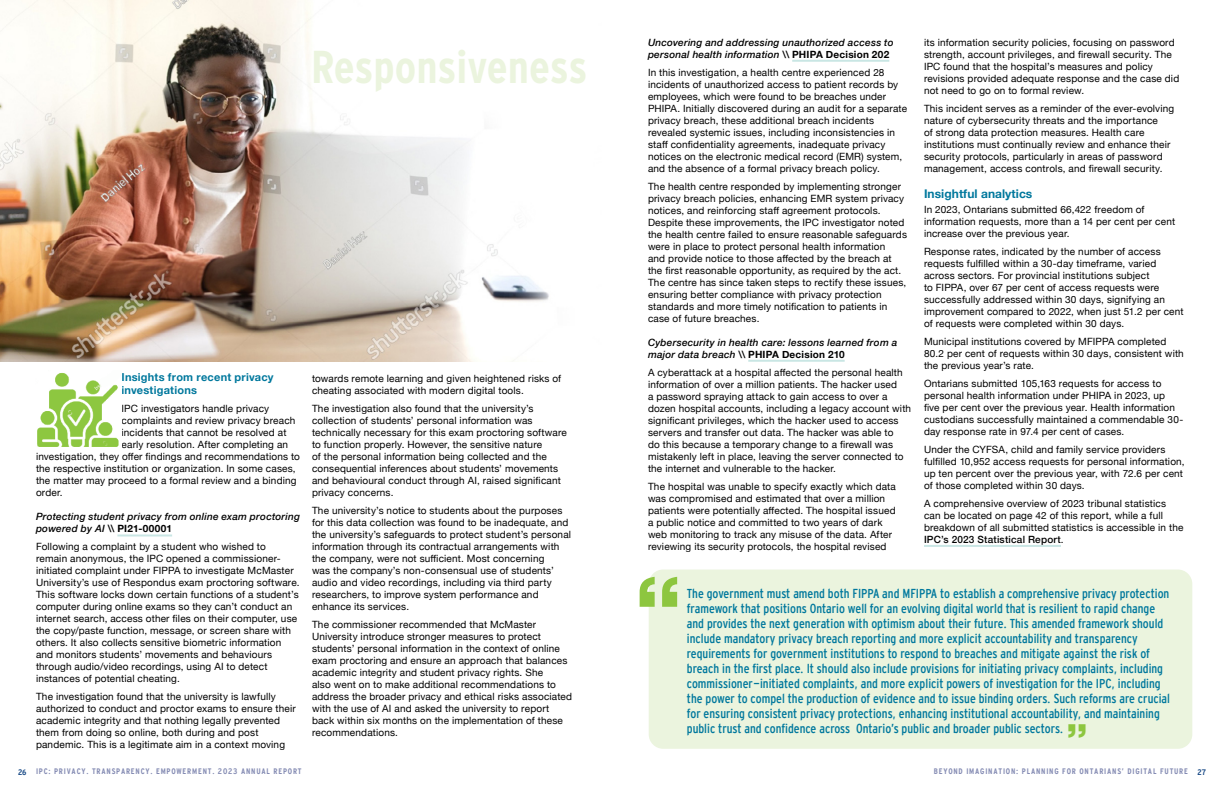
<style>
.page{position:relative;width:1224px;height:792px;background:#fff}
.page>*{position:absolute;margin:0;border:0;box-sizing:border-box;transform-origin:0 0}
.t1{font:90px "Silom";color:#8dc63f}
.t2{font:700 46px "Interstate Condensed";color:#ebf4de}
.t3{font:41px "Silom";color:#8dc63f}
.t4{font:13px/15px "Interstate Cond Mono";color:#00789d}
.t5{font:700 12px "Helvetica Neue";letter-spacing:.005em;color:#00789d}
.t6{font:700 11px/13.2px "Helvetica Neue";letter-spacing:.02em;color:#00789d}
.t7{font:10px/12px "Helvetica Neue";letter-spacing:.015em;color:#000}
.t8{font:italic 500 10px/12px "Helvetica Neue";letter-spacing:.02em;color:#000}
.t9{font:700 8px "Interstate Cond Mono";letter-spacing:.1em;color:#848bb3}
.s1{font-weight:700;font-style:normal}
.s2{font-weight:500}
.s3{color:#164885}
</style>
<div class="page">
<hr style="left:792px;top:60px;width:97px;height:2px;background:#c9e6e4">
<hr style="left:748px;top:360px;width:97px;height:2px;background:#c9e6e4">
<hr style="left:924px;top:545px;width:137px;height:2px;background:#c9e6e4">
<img style="left:0;top:0;width:549px;height:361px">
<hr style="left:117px;top:534px;width:55px;height:2px;background:#c9e6e4">
<div style="left:649px;top:570px;width:543px;height:179px;background:#ebf4de;border-radius:14px"></div>
<img style="left:37px;top:373px;width:82px;height:74px">
<h2 class="t2" style="left:311px;top:41px;width:278px">Responsiveness</h2>
<p class="t6" style="left:122px;top:371px;width:154px">Insights from recent privacy investigations</p>
<p class="t7" style="left:122px;top:404px;width:149px">IPC investigators handle privacy</p>
<p class="t7" style="left:122px;top:416px;width:175px">complaints and review privacy breach</p>
<p class="t7" style="left:122px;top:428px;width:166px">incidents that cannot be resolved at</p>
<p class="t7" style="left:122px;top:440px;width:168px">early resolution. After completing an</p>
<p class="t7" style="left:36px;top:452px;width:265px">investigation, they offer findings and recommendations to</p>
<p class="t7" style="left:36px;top:464px;width:261px">the respective institution or organization. In some cases,</p>
<p class="t7" style="left:36px;top:476px;width:262px">the matter may proceed to a formal review and a binding</p>
<p class="t7" style="left:36px;top:488px;width:28px">order.</p>
<p class="t8" style="left:36px;top:510px;width:266px">Protecting student privacy from online exam proctoring powered by AI \\ <span class="s1">PI21-00001</span></p>
<p class="t7" style="left:36px;top:542px;width:265px">Following a complaint by a student who wished to<br>remain anonymous, the IPC opened a commissioner&shy;initiated complaint under FIPPA to investigate McMaster University’s use of Respondus exam proctoring software.<br>This software locks down certain functions of a student’s computer during online exams so they can’t conduct an internet search, access other files on their computer, use the copy/paste function, message, or screen share with others. It also collects sensitive biometric information and monitors students’ movements and behaviours through audio/video recordings, using AI to detect instances of potential cheating.</p>
<p class="t7" style="left:36px;top:692px;width:261px">The investigation found that the university is lawfully authorized to conduct and proctor exams to ensure their academic integrity and that nothing legally prevented them from doing so online, both during and post pandemic. This is a legitimate aim in a context moving</p>
<p class="t7" style="left:312px;top:373px;width:251px">towards remote learning and given heightened risks of cheating associated with modern digital tools.</p>
<p class="t7" style="left:312px;top:403px;width:257px">The investigation also found that the university’s collection of students’ personal information was technically necessary for this exam proctoring software to function properly. However, the sensitive nature<br>of the personal information being collected and the consequential inferences about students’ movements and behavioural conduct through AI, raised significant privacy concerns.</p>
<p class="t7" style="left:312px;top:505px;width:261px">The university’s notice to students about the purposes for this data collection was found to be inadequate, and the university’s safeguards to protect student’s personal information through its contractual arrangements with the company, were not sufficient. Most concerning<br>was the company’s non-consensual use of students’ audio and video recordings, including via third party researchers, to improve system performance and enhance its services.</p>
<p class="t7" style="left:312px;top:619px;width:262px">The commissioner recommended that McMaster University introduce stronger measures to protect students’ personal information in the context of online exam proctoring and ensure an approach that balances academic integrity and student privacy rights. She<br>also went on to make additional recommendations to address the broader privacy and ethical risks associated with the use of AI and asked the university to report back within six months on the implementation of these recommendations.</p>
<p class="t8" style="left:648px;top:36px;width:247px">Uncovering and addressing unauthorized access to personal health information \\ <span class="s1">PHIPA Decision 202</span></p>
<p class="t7" style="left:648px;top:67px;width:261px">In this investigation, a health centre experienced 28 incidents of unauthorized access to patient records by employees, which were found to be breaches under PHIPA. Initially discovered during an audit for a separate privacy breach, these additional breach incidents revealed systemic issues, including inconsistencies in staff confidentiality agreements, inadequate privacy notices on the electronic medical record (EMR) system, and the absence of a formal privacy breach policy.</p>
<p class="t7" style="left:648px;top:181px;width:261px">The health centre responded by implementing stronger privacy breach policies, enhancing EMR system privacy notices, and reinforcing staff agreement protocols.<br>Despite these improvements, the IPC investigator noted the health centre failed to ensure reasonable safeguards were in place to protect personal health information<br>and provide notice to those affected by the breach at the first reasonable opportunity, as required by the act.<br>The centre has since taken steps to rectify these issues, ensuring better compliance with privacy protection standards and more timely notification to patients in case of future breaches.</p>
<p class="t8" style="left:648px;top:336px;width:251px">Cybersecurity in health care: lessons learned from a major data breach \\ <span class="s1">PHIPA Decision 210</span></p>
<p class="t7" style="left:648px;top:367px;width:265px">A cyberattack at a hospital affected the personal health information of over a million patients. The hacker used<br>a password spraying attack to gain access to over a dozen hospital accounts, including a legacy account with significant privileges, which the hacker used to access servers and transfer out data. The hacker was able to<br>do this because a temporary change to a firewall was mistakenly left in place, leaving the server connected to the internet and vulnerable to the hacker.</p>
<p class="t7" style="left:648px;top:481px;width:250px">The hospital was unable to specify exactly which data was compromised and estimated that over a million patients were potentially affected. The hospital issued a public notice and committed to two years of dark web monitoring to track any misuse of the data. After reviewing its security protocols, the hospital revised</p>
<p class="t7" style="left:924px;top:37px;width:257px">its information security policies, focusing on password strength, account privileges, and firewall security. The IPC found that the hospital’s measures and policy revisions provided adequate response and the case did not need to go on to formal review.</p>
<p class="t7" style="left:924px;top:103px;width:252px">This incident serves as a reminder of the ever-evolving nature of cybersecurity threats and the importance<br>of strong data protection measures. Health care institutions must continually review and enhance their security protocols, particularly in areas of password management, access controls, and firewall security.</p>
<p class="t5" style="left:924px;top:184px;width:110px">Insightful analytics</p>
<p class="t7" style="left:924px;top:204px;width:253px">In 2023, Ontarians submitted 66,422 freedom of information requests, more than a 14 per cent per cent increase over the previous year.</p>
<p class="t7" style="left:924px;top:246px;width:261px">Response rates, indicated by the number of access requests fulfilled within a 30-day timeframe, varied across sectors. For provincial institutions subject<br>to FIPPA, over 67 per cent of access requests were successfully addressed within 30 days, signifying an improvement compared to 2022, when just 51.2 per cent of requests were completed within 30 days.</p>
<p class="t7" style="left:924px;top:336px;width:261px">Municipal institutions covered by MFIPPA completed<br>80.2 per cent of requests within 30 days, consistent with the previous year’s rate.</p>
<p class="t7" style="left:924px;top:378px;width:261px">Ontarians submitted 105,163 requests for access to personal health information under PHIPA in 2023, up five per cent over the previous year. Health information custodians successfully maintained a commendable 30- day response rate in 97.4 per cent of cases.</p>
<p class="t7" style="left:924px;top:444px;width:262px">Under the CYFSA, child and family service providers fulfilled 10,952 access requests for personal information, up ten percent over the previous year, with 72.6 per cent of those completed within 30 days.</p>
<p class="t7" style="left:924px;top:498px;width:261px">A comprehensive overview of 2023 tribunal statistics can be located on page 42 of this report, while a full breakdown of all submitted statistics is accessible in the <span class="s2">IPC’s 2023 Statistical Report</span>.</p>
<h1 class="t1" style="left:632px;top:561px;width:54px">“</h1>
<p class="t4" style="left:687px;top:585px;width:485px">The government must amend both FIPPA and MFIPPA to establish a comprehensive privacy protection framework that positions Ontario well for an evolving digital world that is resilient to rapid change and provides the next generation with optimism about their future. This amended framework should include mandatory privacy breach reporting and more explicit accountability and transparency requirements for government institutions to respond to breaches and mitigate against the risk of breach in the first place. It should also include provisions for initiating privacy complaints, including commissioner-initiated complaints, and more explicit powers of investigation for the IPC, including the power to compel the production of evidence and to issue binding orders. Such reforms are crucial for ensuring consistent privacy protections, enhancing institutional accountability, and maintaining public trust and confidence across Ontario’s public and broader public sectors.</p>
<h3 class="t3" style="left:1065px;top:717px;width:25px">”</h3>
<p class="t9" style="left:18px;top:767px;width:285px"><span class="s3">26</span> IPC: PRIVACY. TRANSPARENCY. EMPOWERMENT. 2023 ANNUAL REPORT</p>
<p class="t9" style="left:934px;top:767px;width:274px">BEYOND IMAGINATION: PLANNING FOR ONTARIANS’ DIGITAL FUTURE <span class="s3">27</span></p>
</div>
